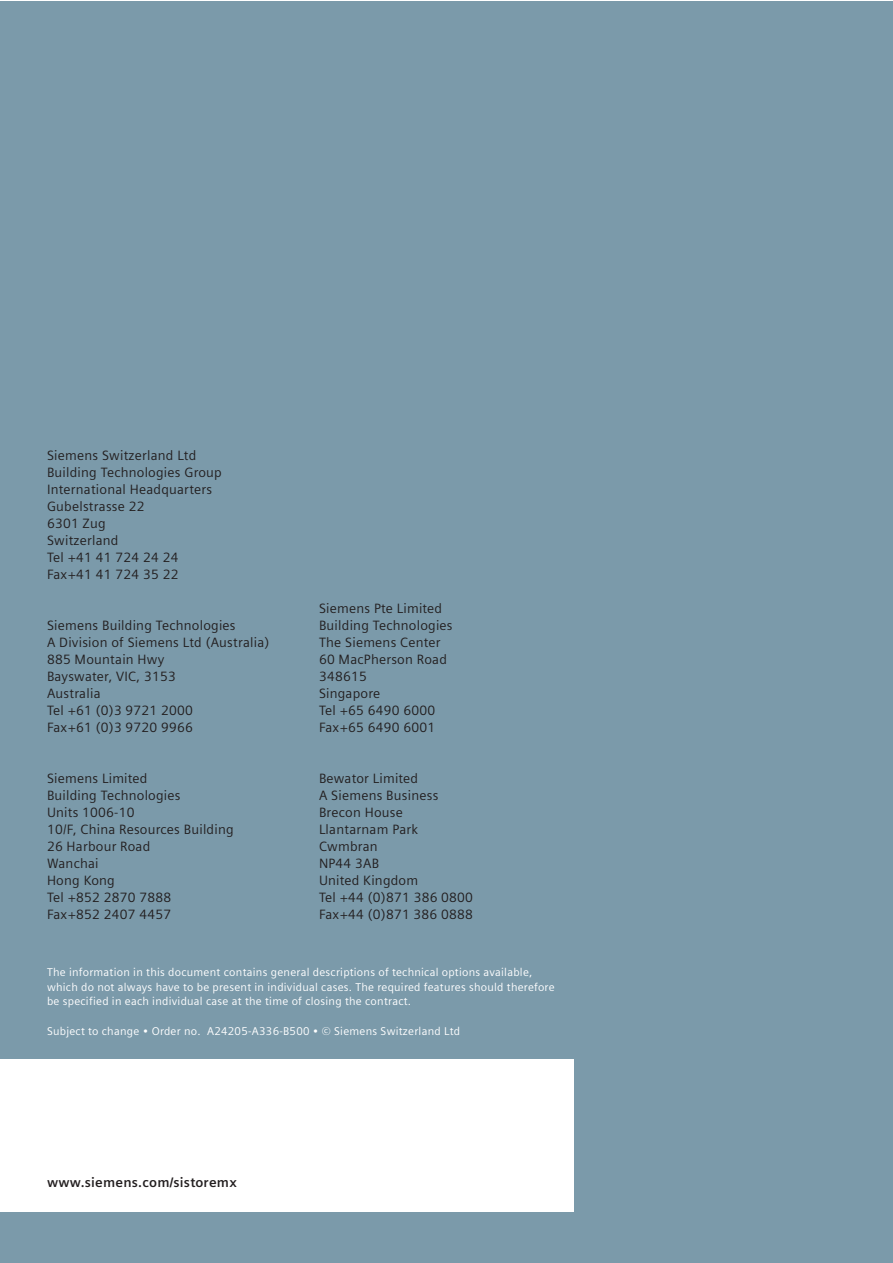
<style>
.page{position:relative;width:893px;height:1263px;background:#fff}
.page>*{position:absolute;margin:0;border:0;box-sizing:border-box;transform-origin:0 0}
.t1{font:13.5px/17px "Siemens Sans";letter-spacing:.015em;color:#231f20}
.t2{font:700 13.5px "Siemens Sans";letter-spacing:.015em;color:#231f20}
.t3{font:11.25px/14.9px "Siemens Sans";letter-spacing:.025em;color:#fff}
</style>
<div class="page">
<div style="left:0;top:2px;width:892px;height:1261px;background:#7b9aaa"></div>
<div style="left:0;top:1059px;width:574px;height:153px;background:#fff"></div>
<p class="t1" style="left:47px;top:448px;width:176px">Siemens Switzerland Ltd<br>Building Technologies Group<br>International Headquarters<br>Gubelstrasse 22<br>6301 Zug<br>Switzerland<br>Tel +41 41 724 24 24<br>Fax+41 41 724 35 22</p>
<p class="t1" style="left:47px;top:618px;width:224px">Siemens Building Technologies<br>A Division of Siemens Ltd (Australia)<br>885 Mountain Hwy<br>Bayswater, VIC, 3153<br>Australia<br>Tel +61 (0)3 9721 2000<br>Fax+61 (0)3 9720 9966</p>
<p class="t1" style="left:47px;top:771px;width:188px">Siemens Limited<br>Building Technologies<br>Units 1006-10<br>10/F, China Resources Building<br>26 Harbour Road<br>Wanchai<br>Hong Kong<br>Tel +852 2870 7888<br>Fax+852 2407 4457</p>
<p class="t1" style="left:319px;top:601px;width:135px">Siemens Pte Limited<br>Building Technologies<br>The Siemens Center<br>60 MacPherson Road<br>348615<br>Singapore<br>Tel +65 6490 6000<br>Fax+65 6490 6001</p>
<p class="t1" style="left:319px;top:771px;width:155px">Bewator Limited<br>A Siemens Business<br>Brecon House<br>Llantarnam Park<br>Cwmbran<br>NP44 3AB<br>United Kingdom<br>Tel +44 (0)871 386 0800<br>Fax+44 (0)871 386 0888</p>
<p class="t3" style="left:47px;top:965px;width:509px">The information in this document contains general descriptions of technical options available, which do not always have to be present in individual cases. The required features should therefore be specified in each individual case at the time of closing the contract.</p>
<p class="t3" style="left:47px;top:1025px;width:414px">Subject to change • Order no. A24205-A336-B500 • © Siemens Switzerland Ltd</p>
<p class="t2" style="left:47px;top:1177px;width:191px">www.siemens.com/sistoremx</p>
</div>
